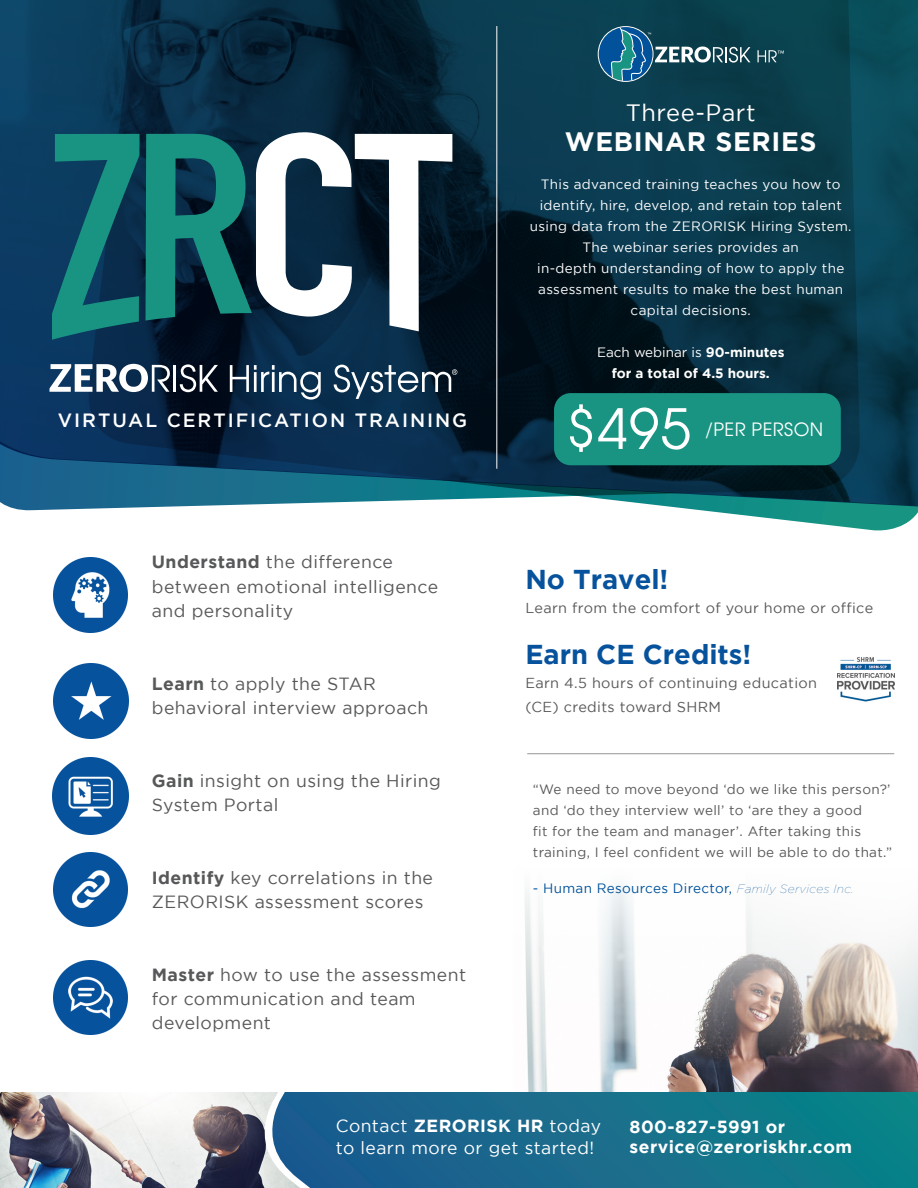
<style>
.page{position:relative;width:918px;height:1188px;background:#fff}
.page>*{position:absolute;margin:0;border:0;box-sizing:border-box;transform-origin:0 0}
.t1{font:56.25px "Atilla Normal";color:#fff}
.t2{font:700 27.3px "Gotham";color:#07529c}
.t3{font:700 26.55px "Gotham";letter-spacing:.025em;color:#fff}
.t4{font:23.55px "Gotham";letter-spacing:.025em;color:#fff}
.t5{font:500 19.2px "Gotham";letter-spacing:.1em;color:#fff}
.t6{font:18.6px "Atilla Normal";letter-spacing:.025em;color:#fff}
.t7{font:17.55px/24.3px "Gotham";letter-spacing:.025em;color:#57585a}
.t8{font:17.55px/22.5px "Gotham";letter-spacing:.025em;color:#fff}
.t9{font:700 17.55px "Gotham";letter-spacing:.025em;color:#fff}
.t10{font:14.4px/24.2px "Gotham";letter-spacing:.025em;color:#57585a}
.t11{font:13.5px/21px "Gotham";letter-spacing:.025em;color:#fff;text-align:center}
.t12{font:13.5px/21px "Gotham";letter-spacing:.025em;color:#57585a}
.t13{font:13.5px "Gotham";letter-spacing:.025em;color:#01529b}
.t14{font:13.5px "Gotham";color:#fff}
.t15{font:700 13.5px "Gotham";color:#fff}
.s1{font-weight:700}
.s2{font-weight:100;font-style:italic;font-size:12px}
</style>
<div class="page">
<img style="left:513px;top:753px;width:405px;height:340px">
<svg style="left:725px;top:513px;width:193px;height:18px"></svg>
<img style="left:0;top:1093px;width:240px;height:95px">
<svg style="left:248px;top:1093px;width:670px;height:95px;background:#1c708d"></svg>
<svg style="left:0;top:0;width:918px;height:513px;background:#0d384d"></svg>
<svg style="left:757px;top:50px;width:27px;height:12px"></svg>
<svg style="left:598px;top:26px;width:152px;height:56px;background:#285d73"></svg>
<div style="left:554px;top:393px;width:287px;height:72px;background:#1a9482;border-radius:17px"></div>
<svg style="left:52px;top:134px;width:88px;height:206px;background:#12636c"></svg>
<svg style="left:146px;top:132px;width:306px;height:199px"></svg>
<svg style="left:49px;top:364px;width:121px;height:28px"></svg>
<hr style="left:174px;top:365px;width:2px;height:27px;background:#fff">
<svg style="left:180px;top:364px;width:38px;height:28px"></svg>
<svg style="left:230px;top:365px;width:91px;height:35px;background:#405b73"></svg>
<svg style="left:334px;top:365px;width:123px;height:34px;background:#3b556a"></svg>
<hr style="left:496px;top:26px;width:1px;height:443px;background:#fff">
<img style="left:53px;top:558px;width:75px;height:74px">
<img style="left:53px;top:961px;width:75px;height:74px">
<img style="left:53px;top:852px;width:75px;height:75px">
<img style="left:52px;top:758px;width:77px;height:77px">
<img style="left:54px;top:663px;width:75px;height:75px">
<hr style="left:527px;top:753px;width:367px;height:1px;background:#939598">
<img style="left:837px;top:657px;width:57px;height:45px">
<p class="t5" style="left:58px;top:409px;width:411px">VIRTUAL CERTIFICATION TRAINING</p>
<p class="t7" style="left:152px;top:550px;width:243px"><span class="s1">Understand</span> the difference</p>
<p class="t7" style="left:152px;top:574px;width:288px">between emotional intelligence</p>
<p class="t7" style="left:152px;top:598px;width:143px">and personality</p>
<p class="t7" style="left:152px;top:671px;width:226px"><span class="s1">Learn</span> to apply the STAR</p>
<p class="t7" style="left:152px;top:695px;width:278px">behavioral interview approach</p>
<p class="t7" style="left:152px;top:768px;width:291px"><span class="s1">Gain</span> insight on using the Hiring<br>System Portal</p>
<p class="t7" style="left:152px;top:865px;width:283px"><span class="s1">Identify</span> key correlations in the<br>ZERORISK assessment scores</p>
<p class="t7" style="left:152px;top:962px;width:316px"><span class="s1">Master</span> how to use the assessment for communication and team development</p>
<p class="t4" style="left:626px;top:99px;width:131px">Three-Part</p>
<p class="t3" style="left:565px;top:126px;width:253px">WEBINAR SERIES</p>
<p class="t11" style="left:530px;top:174px;width:323px">This advanced training teaches you how to identify, hire, develop, and retain top talent using data from the ZERORISK Hiring System.<br>The webinar series provides an</p>
<p class="t11" style="left:537px;top:258px;width:309px">in-depth understanding of how to apply the assessment results to make the best human capital decisions.</p>
<p class="t14" style="left:597px;top:345px;width:189px">Each webinar is <span class="s1">90-minutes</span></p>
<p class="t15" style="left:612px;top:365px;width:160px">for a total of 4.5 hours.</p>
<p class="t1" style="left:566px;top:392px;width:127px">$495</p>
<p class="t6" style="left:705px;top:417px;width:120px">/PER PERSON</p>
<p class="t2" style="left:525px;top:563px;width:145px">No Travel!</p>
<p class="t10" style="left:525px;top:596px;width:349px">Learn from the comfort of your home or office</p>
<p class="t2" style="left:525px;top:639px;width:228px">Earn CE Credits!</p>
<p class="t10" style="left:525px;top:671px;width:293px">Earn 4.5 hours of continuing education (CE) credits toward SHRM</p>
<p class="t12" style="left:533px;top:778px;width:361px">“We need to move beyond ‘do we like this person?’ and ‘do they interview well’ to ‘are they a good<br>fit for the team and manager’. After taking this training, I feel confident we will be able to do that.”</p>
<p class="t13" style="left:533px;top:880px;width:322px">- Human Resources Director, <span class="s2">Family Services Inc.</span></p>
<p class="t8" style="left:336px;top:1114px;width:267px">Contact <span class="s1">ZERORISK HR</span> today to learn more or get started!</p>
<p class="t9" style="left:630px;top:1117px;width:157px">800-827-5991 or</p>
<p class="t9" style="left:630px;top:1137px;width:224px">service@zeroriskhr.com</p>
</div>
